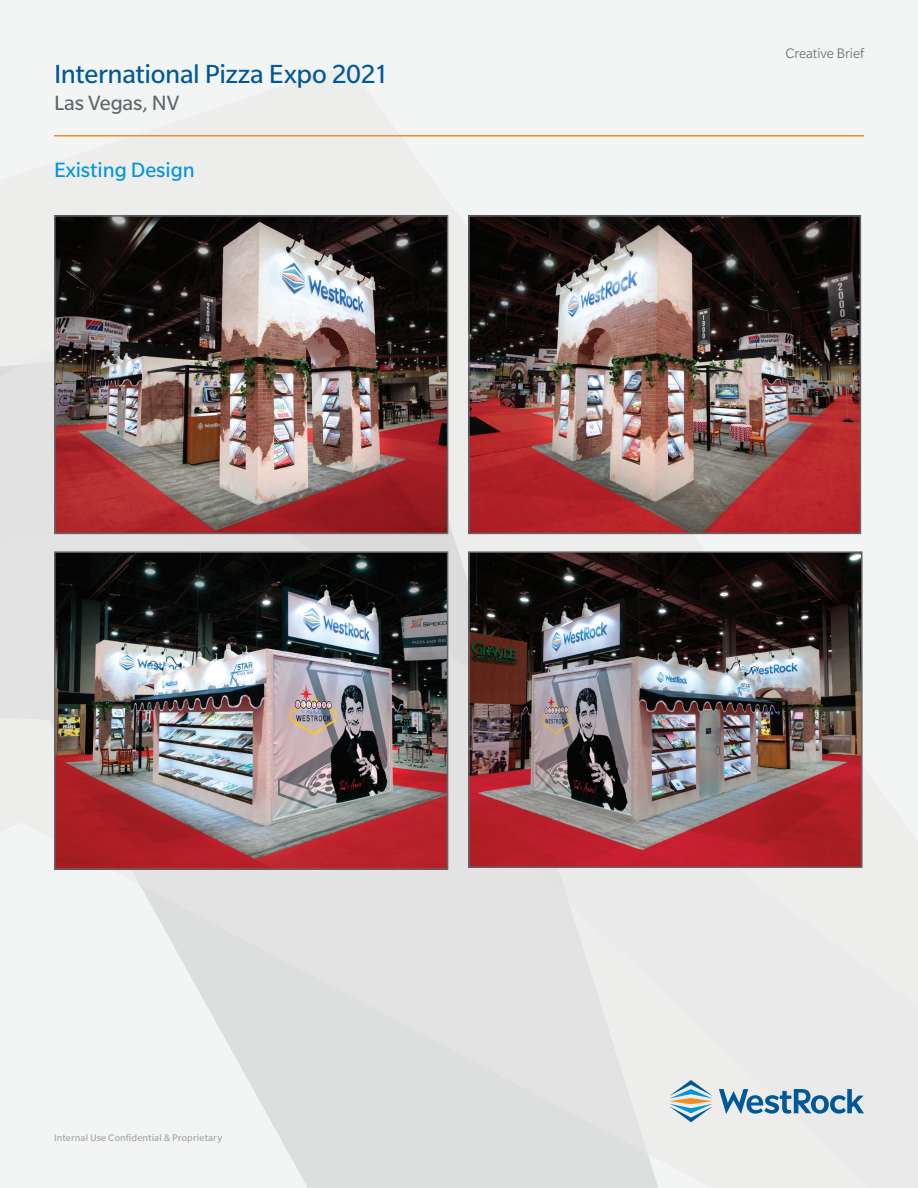
<style>
.page{position:relative;width:918px;height:1188px;background:#fff}
.page>*{position:absolute;margin:0;border:0;box-sizing:border-box;transform-origin:0 0}
.t1{font:28.5px "Slate Pro";letter-spacing:-.01em;color:#015899}
.t2{font:22.5px "Slate Pro";color:#0096d9}
.t3{font:22.5px "Slate Pro";letter-spacing:-.005em;color:#63666a}
.t4{font:300 15px "Slate Pro";color:#63666a}
.t5{font:10.5px "Slate Pro";letter-spacing:.01em;color:#a4a3a5}
</style>
<div class="page">
<svg style="left:669px;top:1080px;width:44px;height:42px;background:#b7cad1"></svg>
<svg style="left:719px;top:1089px;width:145px;height:25px;background:#84aac6"></svg>
<hr style="left:54px;top:135px;width:810px;height:1px;background:#f68c1f">
<img style="left:57px;top:554px;width:388px;height:313px">
<div style="left:54px;top:551px;width:394px;height:319px;border:2px solid #63666a"></div>
<img style="left:57px;top:218px;width:388px;height:313px">
<div style="left:54px;top:215px;width:394px;height:319px;border:2px solid #63666a"></div>
<img style="left:471px;top:218px;width:387px;height:313px">
<div style="left:468px;top:215px;width:393px;height:319px;border:2px solid #63666a"></div>
<img style="left:471px;top:554px;width:389px;height:311px">
<div style="left:468px;top:551px;width:395px;height:317px;border:2px solid #63666a"></div>
<h1 class="t1" style="left:54px;top:59px;width:336px">International Pizza Expo 2021</h1>
<h2 class="t3" style="left:54px;top:92px;width:127px">Las Vegas, NV</h2>
<h2 class="t2" style="left:54px;top:158px;width:142px">Existing Design</h2>
<p class="t5" style="left:54px;top:1132px;width:170px">Internal Use Confidential &amp; Proprietary</p>
<h3 class="t4" style="left:785px;top:46px;width:80px">Creative Brief</h3>
</div>
